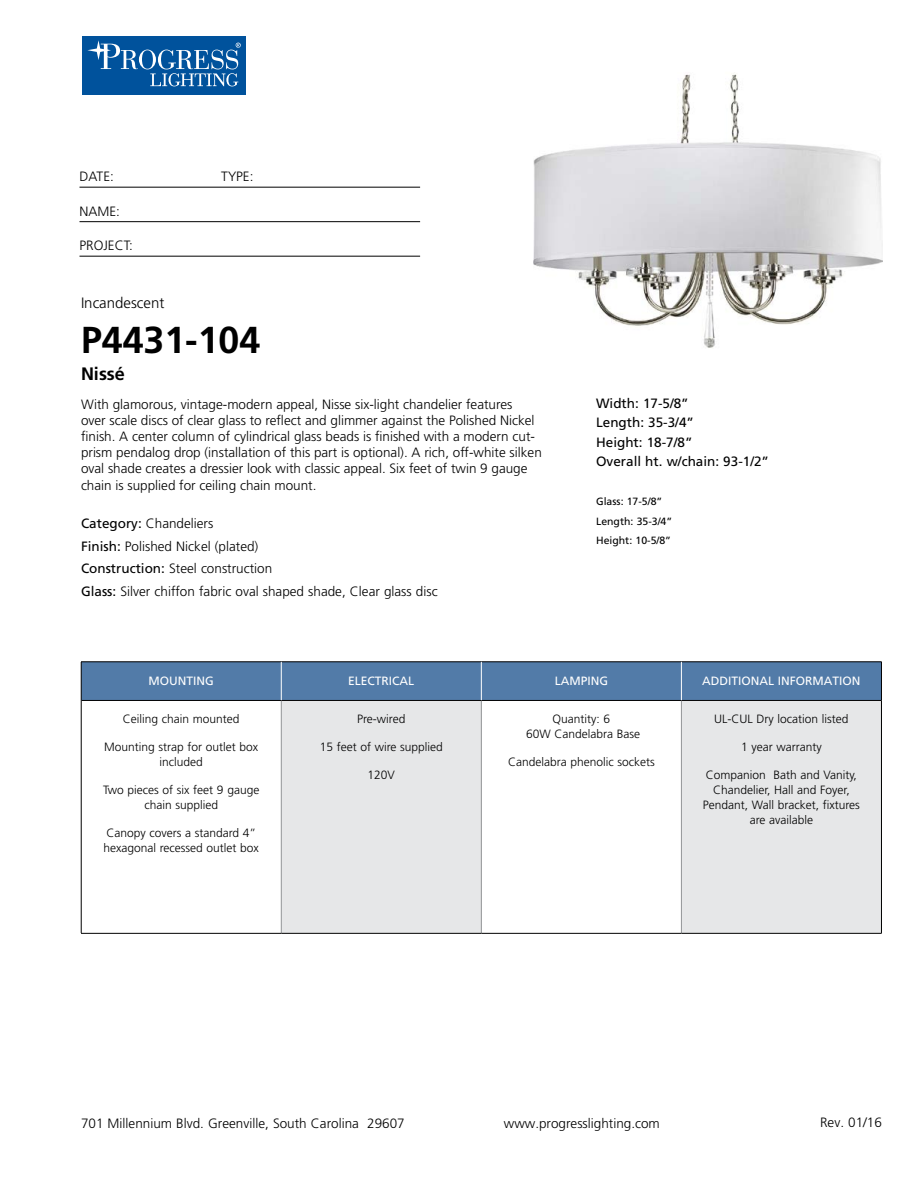
<style>
.page{position:relative;width:918px;height:1188px;background:#fff}
.page>*{position:absolute;margin:0;border:0;box-sizing:border-box;transform-origin:0 0}
.t1{font:700 37.5px "Frutiger";color:#000}
.t2{font:700 18px "Frutiger";color:#000}
.t3{font:300 15px "Frutiger";color:#000}
.t4{font:300 13.5px/16.2px "Frutiger";color:#000}
.t5{font:13.5px/19.5px "Frutiger";color:#000}
.t6{font:300 12px/15px "Frutiger";color:#000;text-align:center}
.t7{font:12px "Frutiger";color:#fff}
.t8{font:10.5px/19.5px "Frutiger";color:#000}
.s1{font-weight:400}
</style>
<div class="page">
<div style="left:82px;top:36px;width:164px;height:59px;background:#00529c"></div>
<svg style="left:139px;top:50px;width:17px;height:19px"></svg>
<div style="left:142px;top:50px;width:11px;height:19px;background:#00529c;border-radius:50%"></div>
<svg style="left:87px;top:40px;width:51px;height:29px"></svg>
<svg style="left:150px;top:43px;width:91px;height:43px"></svg>
<hr style="left:80px;top:187px;width:340px;height:1px;background:#000">
<hr style="left:80px;top:221px;width:340px;height:1px;background:#000">
<hr style="left:80px;top:256px;width:340px;height:1px;background:#000">
<div style="left:82px;top:663px;width:799px;height:37px;background:#527ba8"></div>
<div style="left:281px;top:700px;width:200px;height:233px;background:#e6e7e8"></div>
<div style="left:681px;top:700px;width:200px;height:233px;background:#e6e7e8"></div>
<hr style="left:281px;top:701px;width:1px;height:232px;background:#939598">
<hr style="left:481px;top:701px;width:1px;height:232px;background:#939598">
<hr style="left:681px;top:701px;width:1px;height:232px;background:#939598">
<hr style="left:81px;top:700px;width:200px;height:1px;background:#000">
<hr style="left:281px;top:700px;width:200px;height:1px;background:#000">
<hr style="left:481px;top:700px;width:200px;height:1px;background:#000">
<hr style="left:681px;top:700px;width:200px;height:1px;background:#000">
<hr style="left:81px;top:933px;width:200px;height:1px;background:#000">
<hr style="left:281px;top:933px;width:200px;height:1px;background:#000">
<hr style="left:481px;top:933px;width:200px;height:1px;background:#000">
<hr style="left:681px;top:933px;width:201px;height:1px;background:#000">
<hr style="left:81px;top:662px;width:200px;height:1px;background:#000">
<hr style="left:81px;top:662px;width:1px;height:38px;background:#000">
<hr style="left:281px;top:662px;width:200px;height:1px;background:#000">
<hr style="left:481px;top:662px;width:200px;height:1px;background:#000">
<hr style="left:681px;top:662px;width:201px;height:1px;background:#000">
<hr style="left:881px;top:662px;width:1px;height:38px;background:#000">
<hr style="left:81px;top:700px;width:1px;height:233px;background:#000">
<hr style="left:881px;top:700px;width:1px;height:233px;background:#000">
<hr style="left:281px;top:662px;width:1px;height:38px;background:#fff">
<hr style="left:681px;top:662px;width:1px;height:38px;background:#fff">
<hr style="left:481px;top:662px;width:1px;height:38px;background:#fff">
<img style="left:533px;top:74px;width:349px;height:274px">
<p class="t4" style="left:80px;top:169px;width:36px">DATE:</p>
<p class="t4" style="left:221px;top:169px;width:34px">TYPE:</p>
<p class="t4" style="left:80px;top:203px;width:42px">NAME:</p>
<p class="t4" style="left:80px;top:238px;width:55px">PROJECT:</p>
<p class="t3" style="left:81px;top:295px;width:85px">Incandescent</p>
<h1 class="t1" style="left:81px;top:318px;width:181px">P4431-104</h1>
<h2 class="t2" style="left:81px;top:364px;width:45px">Nissé</h2>
<p class="t4" style="left:81px;top:396px;width:462px">With glamorous, vintage-modern appeal, Nisse six-light chandelier features<br>over scale discs of clear glass to reflect and glimmer against the Polished Nickel finish. A center column of cylindrical glass beads is finished with a modern cut&shy;prism pendalog drop (installation of this part is optional). A rich, off-white silken oval shade creates a dressier look with classic appeal. Six feet of twin 9 gauge chain is supplied for ceiling chain mount.</p>
<p class="t4" style="left:81px;top:512px;width:358px;line-height:22.5px"><span class="s1">Category:</span> Chandeliers<br><span class="s1">Finish:</span> Polished Nickel (plated)<br><span class="s1">Construction:</span> Steel construction<br><span class="s1">Glass:</span> Silver chiffon fabric oval shaped shade, Clear glass disc</p>
<p class="t5" style="left:596px;top:393px;width:174px">Width: 17-5/8”<br>Length: 35-3/4”<br>Height: 18-7/8”<br>Overall ht. w/chain: 93-1/2”</p>
<p class="t8" style="left:596px;top:492px;width:78px">Glass: 17-5/8”<br>Length: 35-3/4”<br>Height: 10-5/8”</p>
<p class="t7" style="left:149px;top:673px;width:67px">MOUNTING</p>
<p class="t7" style="left:348px;top:673px;width:68px">ELECTRICAL</p>
<p class="t7" style="left:555px;top:673px;width:55px">LAMPING</p>
<p class="t7" style="left:702px;top:673px;width:160px">ADDITIONAL INFORMATION</p>
<p class="t6" style="left:123px;top:712px;width:118px">Ceiling chain mounted</p>
<p class="t6" style="left:104px;top:739px;width:156px">Mounting strap for outlet box included</p>
<p class="t6" style="left:103px;top:782px;width:158px">Two pieces of six feet 9 gauge chain supplied</p>
<p class="t6" style="left:104px;top:825px;width:157px;text-align:left">Canopy covers a standard 4” hexagonal recessed outlet box</p>
<p class="t6" style="left:357px;top:712px;width:50px">Pre-wired</p>
<p class="t6" style="left:320px;top:739px;width:125px">15 feet of wire supplied</p>
<p class="t6" style="left:368px;top:767px;width:29px">120V</p>
<p class="t6" style="left:714px;top:712px;width:136px">UL-CUL Dry location listed</p>
<p class="t6" style="left:741px;top:739px;width:82px">1 year warranty</p>
<p class="t6" style="left:703px;top:767px;width:159px">Companion Bath and Vanity,<br>Chandelier, Hall and Foyer,<br>Pendant, Wall bracket, fixtures are available</p>
<p class="t6" style="left:526px;top:712px;width:116px">Quantity: 6<br>60W Candelabra Base</p>
<p class="t6" style="left:508px;top:754px;width:148px">Candelabra phenolic sockets</p>
<p class="t4" style="left:81px;top:1115px;width:325px">701 Millennium Blvd. Greenville, South Carolina 29607</p>
<p class="t4" style="left:504px;top:1115px;width:158px">www.progresslighting.com</p>
<p class="t4" style="left:820px;top:1114px;width:63px">Rev. 01/16</p>
</div>
